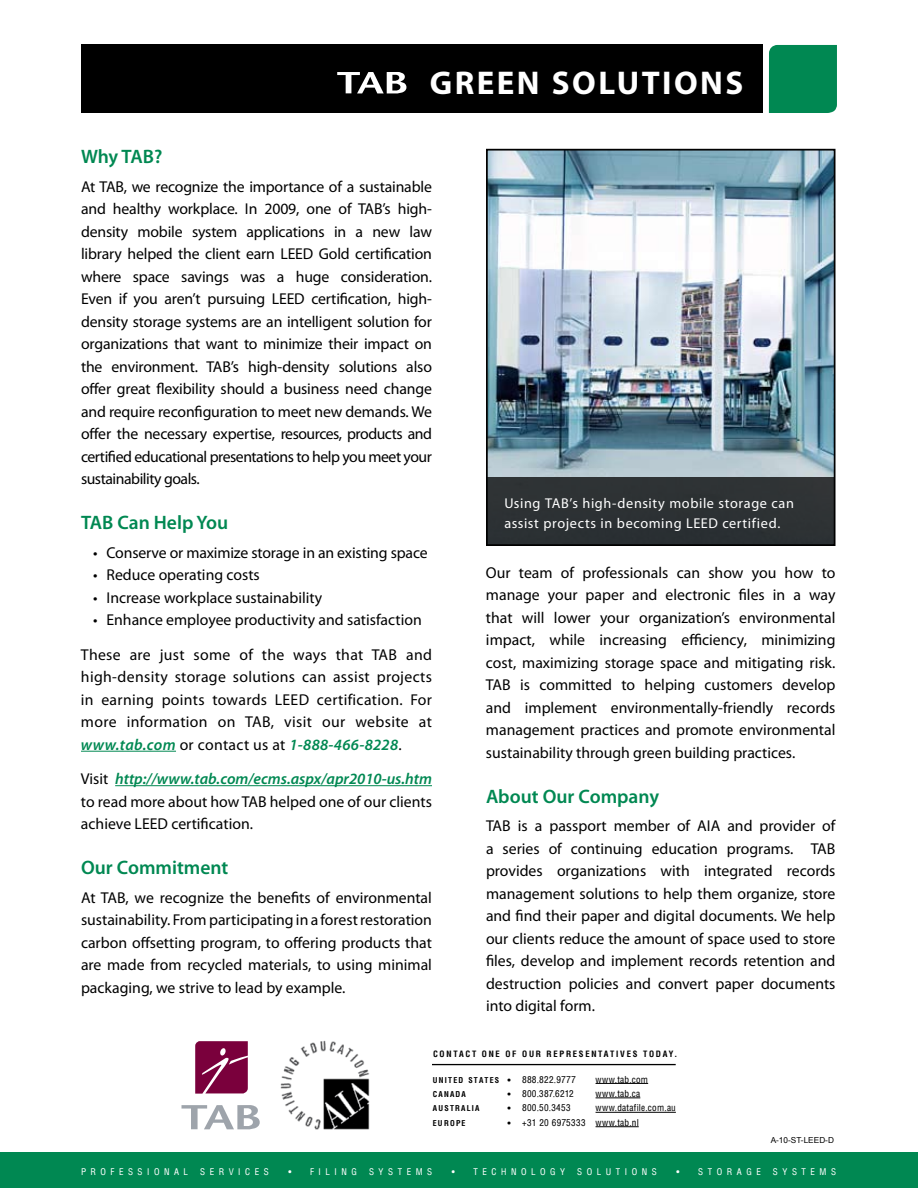
<style>
.page{position:relative;width:918px;height:1188px;background:#fff}
.page>*{position:absolute;margin:0;border:0;box-sizing:border-box;transform-origin:0 0}
.t1{font:700 33px "Myriad Pro";letter-spacing:.075em;color:#fff}
.t2{font:600 19.5px "Myriad Pro";color:#008852}
.t3{font:15.75px/22.5px "Myriad Pro";color:#000;text-align:justify}
.t4{font:14.25px/19.5px "Myriad Pro";letter-spacing:.04em;color:#fff}
.t5{font:9.15px "Arena Condensed";letter-spacing:.03em;color:#000}
.t6{font:9px "Arena Condensed";letter-spacing:.5em;color:#fff}
.t7{font:700 condensed 8.55px "Arena";letter-spacing:.19em;color:#000}
.t8{font:8.25px "Arial";color:#000}
.t9{font:700 condensed 7.8px "Arena";letter-spacing:.15em;color:#000}
.s1{font-weight:600;font-style:italic;color:#008852}
.s2{font-family:"Arena";font-weight:700;font-stretch:condensed;font-size:7.8px}
</style>
<div class="page">
<div style="left:81px;top:45px;width:682px;height:68px;background:#000"></div>
<img style="left:489px;top:152px;width:344px;height:325px">
<div style="left:486px;top:149px;width:350px;height:397px;border:2px solid #000"></div>
<div style="left:487px;top:477px;width:347px;height:68px;background:#2d3234"></div>
<div style="left:769px;top:45px;width:68px;height:68px;background:#008852"></div>
<div style="left:0;top:1152px;width:918px;height:36px;background:#008852"></div>
<svg style="left:337px;top:72px;width:69px;height:22px"></svg>
<hr style="left:81px;top:751px;width:95px;height:1px;background:#008852">
<hr style="left:115px;top:785px;width:317px;height:1px;background:#008852">
<hr style="left:596px;top:1083px;width:52px;height:1px;background:#000">
<hr style="left:596px;top:1098px;width:44px;height:1px;background:#000">
<hr style="left:596px;top:1112px;width:80px;height:1px;background:#000">
<hr style="left:596px;top:1126px;width:43px;height:1px;background:#000">
<hr style="left:432px;top:1064px;width:244px;height:1px;background:#000">
<svg style="left:195px;top:1041px;width:53px;height:53px;background:#891d52"></svg>
<svg style="left:182px;top:1105px;width:78px;height:25px"></svg>
<img style="left:280px;top:1040px;width:90px;height:90px">
<h1 class="t1" style="left:430px;top:62px;width:315px">GREEN SOLUTIONS</h1>
<p class="t2" style="left:81px;top:144px;width:83px">Why TAB?</p>
<p class="t3" style="left:81px;top:175px;width:353px">At TAB, we recognize the importance of a sustainable and healthy workplace. In 2009, one of TAB’s high&shy;density mobile system applications in a new law library helped the client earn LEED Gold certification where space savings was a huge consideration.<br>Even if you aren’t pursuing LEED certification, high&shy;density storage systems are an intelligent solution for organizations that want to minimize their impact on the environment. TAB’s high-density solutions also offer great flexibility should a business need change and require reconfiguration to meet new demands. We offer the necessary expertise, resources, products and certified educational presentations to help you meet your sustainability goals.</p>
<p class="t2" style="left:81px;top:510px;width:149px">TAB Can Help You</p>
<p class="t3" style="left:93px;top:541px;width:336px">• Conserve or maximize storage in an existing space</p>
<p class="t3" style="left:93px;top:563px;width:168px">• Reduce operating costs</p>
<p class="t3" style="left:93px;top:586px;width:231px">• Increase workplace sustainability</p>
<p class="t3" style="left:81px;top:602px;width:352px;line-height:34.5px;text-align:center">• Enhance employee productivity and satisfaction<br>These are just some of the ways that TAB and</p>
<p class="t3" style="left:81px;top:665px;width:353px">high-density storage solutions can assist projects in earning points towards LEED certification. For more information on TAB, visit our website at <span class="s1">www.tab.com</span> or contact us at <span class="s1">1-888-466-8228</span>.</p>
<p class="t3" style="left:81px;top:767px;width:353px">Visit <span class="s1">http://www.tab.com/ecms.aspx/apr2010-us.htm </span>to read more about how TAB helped one of our clients achieve LEED certification.</p>
<p class="t2" style="left:81px;top:855px;width:149px">Our Commitment</p>
<p class="t3" style="left:81px;top:886px;width:353px">At TAB, we recognize the benefits of environmental sustainability. From participating in a forest restoration carbon offsetting program, to offering products that are made from recycled materials, to using minimal packaging, we strive to lead by example.</p>
<p class="t4" style="left:504px;top:494px;width:291px">Using TAB’s high-density mobile storage can assist projects in becoming LEED certified.</p>
<p class="t3" style="left:486px;top:561px;width:351px">Our team of professionals can show you how to manage your paper and electronic files in a way that will lower your organization’s environmental impact, while increasing efficiency, minimizing cost, maximizing storage space and mitigating risk.<br>TAB is committed to helping customers develop and implement environmentally-friendly records management practices and promote environmental sustainability through green building practices.</p>
<p class="t2" style="left:486px;top:784px;width:175px">About Our Company</p>
<p class="t3" style="left:486px;top:814px;width:351px">TAB is a passport member of AIA and provider of a series of continuing education programs. TAB provides organizations with integrated records management solutions to help them organize, store and find their paper and digital documents. We help our clients reduce the amount of space used to store files, develop and implement records retention and destruction policies and convert paper documents into digital form.</p>
<p class="t7" style="left:433px;top:1049px;width:245px">CONTAC T ONE OF OUR REPRESENTATIVES TODAY.</p>
<p class="t9" style="left:433px;top:1075px;width:79px">UNITED STATES •</p>
<p class="t5" style="left:522px;top:1074px;width:55px">888.822.9777</p>
<p class="t5" style="left:596px;top:1074px;width:54px">www.tab.com</p>
<p class="t9" style="left:433px;top:1089px;width:35px">CANADA</p>
<p class="t5" style="left:508px;top:1088px;width:68px"><span class="s2">•</span> 800.387.6212</p>
<p class="t5" style="left:596px;top:1088px;width:46px">www.tab.ca</p>
<p class="t9" style="left:433px;top:1104px;width:48px">AUSTRALIA</p>
<p class="t5" style="left:508px;top:1103px;width:65px"><span class="s2">•</span> 800.50.3453</p>
<p class="t5" style="left:596px;top:1103px;width:82px">www.datafile.com.au</p>
<p class="t9" style="left:433px;top:1118px;width:34px">EUROPE</p>
<p class="t5" style="left:508px;top:1117px;width:133px"><span class="s2">•</span> +31 20 6975333 www.tab.nl</p>
<p class="t8" style="left:771px;top:1136px;width:65px">A-10-ST-LEED-D</p>
<p class="t6" style="left:81px;top:1167px;width:109px">PROFESSIONAL</p>
<p class="t6" style="left:200px;top:1167px;width:70px">SERVICES</p>
<p class="t6" style="left:288px;top:1167px;width:70px">• FILING</p>
<p class="t6" style="left:369px;top:1167px;width:65px">SYSTEMS</p>
<p class="t6" style="left:452px;top:1167px;width:115px">• TECHNOLOGY</p>
<p class="t6" style="left:577px;top:1167px;width:81px">SOLUTIONS</p>
<p class="t6" style="left:676px;top:1167px;width:86px">• STORAGE</p>
<p class="t6" style="left:773px;top:1167px;width:65px">SYSTEMS</p>
</div>
